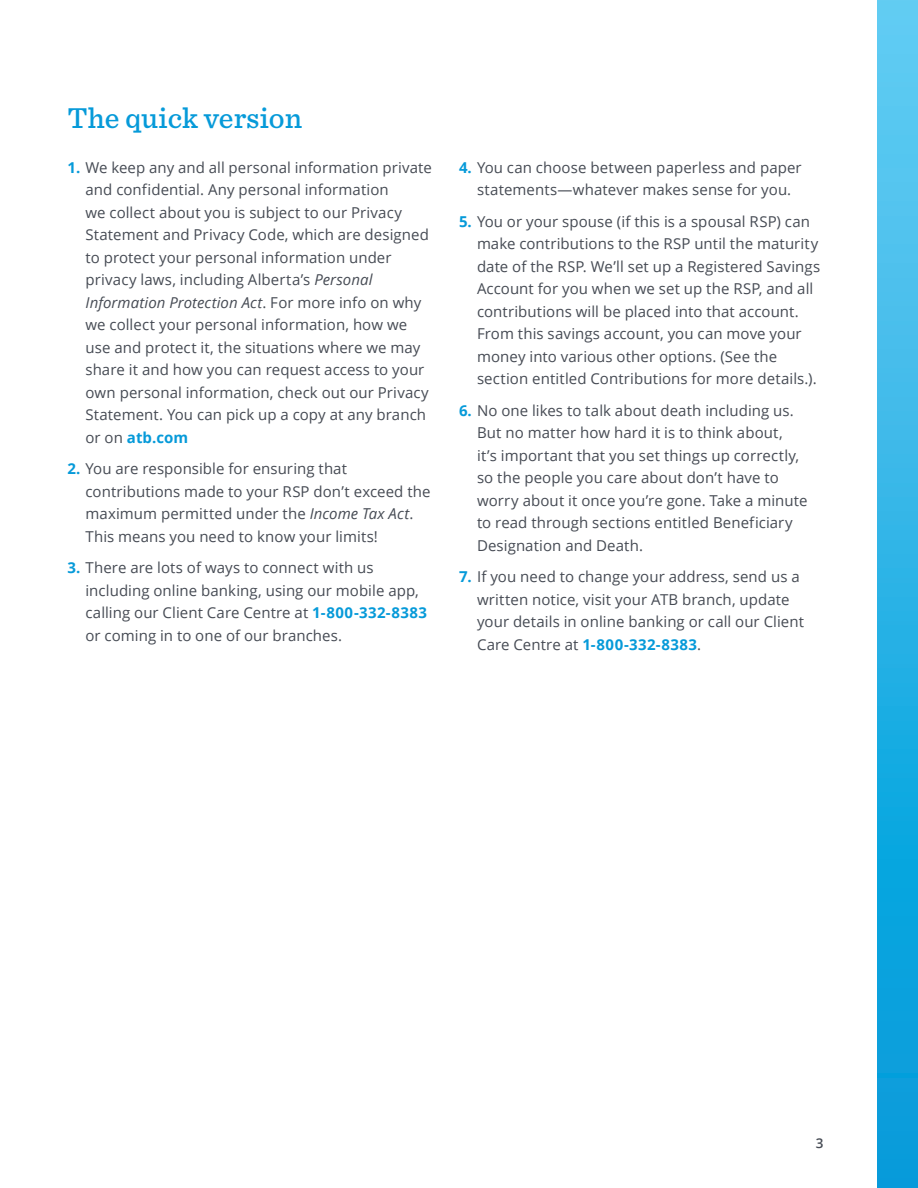
<style>
.page{position:relative;width:918px;height:1188px;background:#fff}
.page>*{position:absolute;margin:0;border:0;box-sizing:border-box;transform-origin:0 0}
.A_head{font:500 30px "Sentinel";color:#069ad9}
.t1{font:15px/22.5px "Open Sans";letter-spacing:.005em;color:#464b54}
.t2{font:600 13.5px "Open Sans";color:#464b54}
.s1{font-weight:700;color:#069ad9}
.s2{font-style:italic}
</style>
<div class="page">
<div style="left:878px;top:0;width:40px;height:1188px;background:linear-gradient(to bottom,#62cdf3,#0099d9)"></div>
<p class="A_head" style="left:68px;top:95px;width:236px">The quick version</p>
<p class="t1" style="left:86px;top:156px;width:348px;text-indent:-18px"><span class="s1">1.</span> We keep any and all personal information private and confidential. Any personal information<br>we collect about you is subject to our Privacy Statement and Privacy Code, which are designed to protect your personal information under privacy laws, including Alberta’s <span class="s2">Personal Information Protection Act</span>. For more info on why we collect your personal information, how we use and protect it, the situations where we may share it and how you can request access to your own personal information, check out our Privacy Statement. You can pick up a copy at any branch or on <span class="s1">atb.com</span></p>
<p class="t1" style="left:86px;top:457px;width:347px;text-indent:-18px"><span class="s1">2.</span> You are responsible for ensuring that contributions made to your RSP don’t exceed the maximum permitted under the <span class="s2">Income Tax Act</span>.<br>This means you need to know your limits!</p>
<p class="t1" style="left:86px;top:556px;width:343px;text-indent:-18px"><span class="s1">3.</span> There are lots of ways to connect with us including online banking, using our mobile app, calling our Client Care Centre at <span class="s1">1-800-332-8383 </span>or coming in to one of our branches.</p>
<p class="t1" style="left:459px;top:156px;width:344px;text-align:center"><span class="s1">4.</span> You can choose between paperless and paper statements—whatever makes sense for you.</p>
<p class="t1" style="left:477px;top:210px;width:345px;text-indent:-18px"><span class="s1">5.</span> You or your spouse (if this is a spousal RSP) can make contributions to the RSP until the maturity date of the RSP. We’ll set up a Registered Savings Account for you when we set up the RSP, and all contributions will be placed into that account.<br>From this savings account, you can move your money into various other options. (See the section entitled Contributions for more details.).</p>
<p class="t1" style="left:477px;top:399px;width:332px;text-indent:-18px"><span class="s1">6.</span> No one likes to talk about death including us.<br>But no matter how hard it is to think about,<br>it’s important that you set things up correctly, so the people you care about don’t have to worry about it once you’re gone. Take a minute to read through sections entitled Beneficiary Designation and Death.</p>
<p class="t1" style="left:477px;top:565px;width:329px;text-indent:-18px"><span class="s1">7.</span> If you need to change your address, send us a written notice, visit your ATB branch, update your details in online banking or call our Client Care Centre at <span class="s1">1-800-332-8383</span>.</p>
<p class="t2" style="left:816px;top:1133px;width:9px">3</p>
</div>
